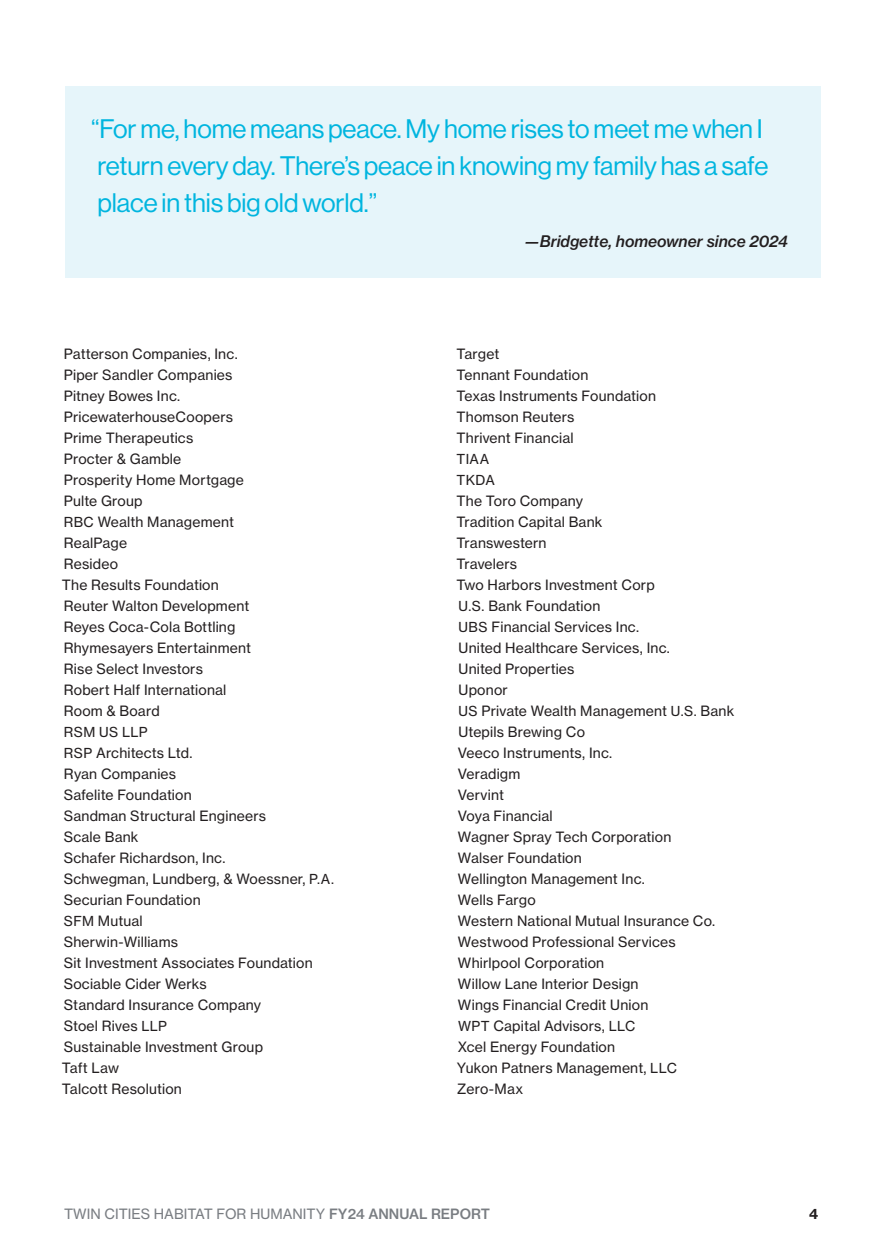
<style>
.page{position:relative;width:882px;height:1260px;background:#fff}
.page>*{position:absolute;margin:0;border:0;box-sizing:border-box;transform-origin:0 0}
.Q1{font:26.25px/36.8px "N Haas Grotesk DS Pro 55 Rg";letter-spacing:-.005em;color:#00b5df}
.ATTRIB{font:15.75px "N Haas Grotesk TX Pro 66 Md It";color:#231f20}
.List{font:14px "N Haas Grotesk TX Pro 55 Rg";letter-spacing:.015em;color:#231f20}
.t1{font:14px "N Haas Grotesk TX Pro 55 Rg";color:#797d82}
.t2{font:14px "N Haas Grotesk TX Pro 75 Bd";color:#231f20}
.List-2{font:13.65px "N Haas Grotesk TX Pro 55 Rg";letter-spacing:.025em;color:#231f20}
.s1{font-size:13.65px}
.s2{font-family:"N Haas Grotesk TX Pro 65 Md"}
</style>
<div class="page">
<div style="left:65px;top:87px;width:755px;height:191px;background:#e6f5fa"></div>
<p class="Q1" style="left:91px;top:111px;width:679px">“For me, home means peace. My home rises to meet me when I return every day. There’s peace in knowing my family has a safe place in this big old world.”</p>
<p class="ATTRIB" style="left:524px;top:231px;width:265px">—Bridgette, homeowner since 2024</p>
<p class="List" style="left:64px;top:345px;width:175px">Patterson Companies, Inc.</p>
<p class="List" style="left:64px;top:366px;width:170px">Piper Sandler Companies</p>
<p class="List" style="left:64px;top:387px;width:118px">Pitney Bowes Inc.</p>
<p class="List" style="left:64px;top:408px;width:171px">PricewaterhouseCoopers</p>
<p class="List" style="left:64px;top:429px;width:131px">Prime Therapeutics</p>
<p class="List" style="left:64px;top:450px;width:119px">Procter &amp; Gamble</p>
<p class="List" style="left:64px;top:471px;width:182px">Prosperity Home Mortgage</p>
<p class="List" style="left:64px;top:492px;width:80px">Pulte Group</p>
<p class="List" style="left:64px;top:513px;width:172px"><span class="s1">RBC</span> Wealth Management</p>
<p class="List" style="left:64px;top:534px;width:65px">RealPage</p>
<p class="List" style="left:64px;top:555px;width:56px">Resideo</p>
<p class="List" style="left:62px;top:576px;width:158px">The Results Foundation</p>
<p class="List" style="left:64px;top:597px;width:187px">Reuter Walton Development</p>
<p class="List" style="left:64px;top:618px;width:173px">Reyes Coca-Cola Bottling</p>
<p class="List" style="left:64px;top:639px;width:189px">Rhymesayers Entertainment</p>
<p class="List" style="left:64px;top:660px;width:141px">Rise Select Investors</p>
<p class="List" style="left:64px;top:681px;width:164px">Robert Half International</p>
<p class="List" style="left:64px;top:702px;width:97px">Room &amp; Board</p>
<p class="List-2" style="left:64px;top:724px;width:85px">RSM US LLP</p>
<p class="List" style="left:64px;top:744px;width:130px"><span class="s1">RSP</span> Architects Ltd.</p>
<p class="List" style="left:64px;top:765px;width:114px">Ryan Companies</p>
<p class="List" style="left:64px;top:786px;width:130px">Safelite Foundation</p>
<p class="List" style="left:64px;top:807px;width:204px">Sandman Structural Engineers</p>
<p class="List" style="left:64px;top:828px;width:76px">Scale Bank</p>
<p class="List" style="left:64px;top:849px;width:163px">Schafer Richardson, Inc.</p>
<p class="List" style="left:64px;top:870px;width:272px">Schwegman, Lundberg, &amp; Woessner, <span class="s1">P.A.</span></p>
<p class="List" style="left:64px;top:891px;width:138px">Securian Foundation</p>
<p class="List" style="left:64px;top:912px;width:80px"><span class="s1">SFM</span> Mutual</p>
<p class="List" style="left:64px;top:933px;width:116px">Sherwin-Williams</p>
<p class="List" style="left:64px;top:954px;width:250px">Sit Investment Associates Foundation</p>
<p class="List" style="left:64px;top:975px;width:145px">Sociable Cider Werks</p>
<p class="List" style="left:64px;top:996px;width:199px">Standard Insurance Company</p>
<p class="List" style="left:64px;top:1017px;width:105px">Stoel Rives <span class="s1">LLP</span></p>
<p class="List" style="left:64px;top:1038px;width:201px">Sustainable Investment Group</p>
<p class="List" style="left:62px;top:1059px;width:59px">Taft Law</p>
<p class="List" style="left:62px;top:1080px;width:121px">Talcott Resolution</p>
<p class="List" style="left:457px;top:345px;width:44px">Target</p>
<p class="List" style="left:457px;top:366px;width:133px">Tennant Foundation</p>
<p class="List" style="left:457px;top:387px;width:201px">Texas Instruments Foundation</p>
<p class="List" style="left:457px;top:408px;width:120px">Thomson Reuters</p>
<p class="List" style="left:457px;top:429px;width:119px">Thrivent Financial</p>
<p class="List-2" style="left:457px;top:451px;width:34px">TIAA</p>
<p class="List-2" style="left:457px;top:472px;width:40px">TKDA</p>
<p class="List" style="left:457px;top:492px;width:128px">The Toro Company</p>
<p class="List" style="left:457px;top:513px;width:147px">Tradition Capital Bank</p>
<p class="List" style="left:457px;top:534px;width:91px">Transwestern</p>
<p class="List" style="left:457px;top:555px;width:62px">Travelers</p>
<p class="List" style="left:457px;top:576px;width:200px">Two Harbors Investment Corp</p>
<p class="List" style="left:459px;top:597px;width:143px"><span class="s1">U.S.</span> Bank Foundation</p>
<p class="List" style="left:459px;top:618px;width:182px"><span class="s1">UBS</span> Financial Services Inc.</p>
<p class="List" style="left:459px;top:639px;width:213px">United Healthcare Services, Inc.</p>
<p class="List" style="left:459px;top:660px;width:118px">United Properties</p>
<p class="List" style="left:459px;top:681px;width:51px">Uponor</p>
<p class="List" style="left:459px;top:702px;width:277px"><span class="s1">US</span> Private Wealth Management <span class="s1">U.S.</span> Bank</p>
<p class="List" style="left:459px;top:723px;width:128px">Utepils Brewing Co</p>
<p class="List" style="left:458px;top:744px;width:156px">Veeco Instruments, Inc.</p>
<p class="List" style="left:458px;top:765px;width:64px">Veradigm</p>
<p class="List" style="left:458px;top:786px;width:48px">Vervint</p>
<p class="List" style="left:458px;top:807px;width:96px">Voya Financial</p>
<p class="List" style="left:458px;top:828px;width:215px">Wagner Spray Tech Corporation</p>
<p class="List" style="left:458px;top:849px;width:125px">Walser Foundation</p>
<p class="List" style="left:458px;top:870px;width:188px">Wellington Management Inc.</p>
<p class="List" style="left:458px;top:891px;width:79px">Wells Fargo</p>
<p class="List" style="left:458px;top:912px;width:259px">Western National Mutual Insurance Co.</p>
<p class="List" style="left:458px;top:933px;width:219px">Westwood Professional Services</p>
<p class="List" style="left:458px;top:954px;width:148px">Whirlpool Corporation</p>
<p class="List" style="left:458px;top:975px;width:182px">Willow Lane Interior Design</p>
<p class="List" style="left:458px;top:996px;width:192px">Wings Financial Credit Union</p>
<p class="List" style="left:458px;top:1017px;width:179px"><span class="s1">WPT</span> Capital Advisors, <span class="s1">LLC</span></p>
<p class="List" style="left:458px;top:1038px;width:159px">Xcel Energy Foundation</p>
<p class="List" style="left:457px;top:1059px;width:222px">Yukon Patners Management, <span class="s1">LLC</span></p>
<p class="List" style="left:457px;top:1080px;width:68px">Zero-Max</p>
<p class="t1" style="left:64px;top:1206px;width:428px">TWIN CITIES HABITAT FOR HUMANITY <span class="s2">FY24 ANNUAL REPORT</span></p>
<p class="t2" style="left:809px;top:1205px;width:11px">4</p>
</div>
